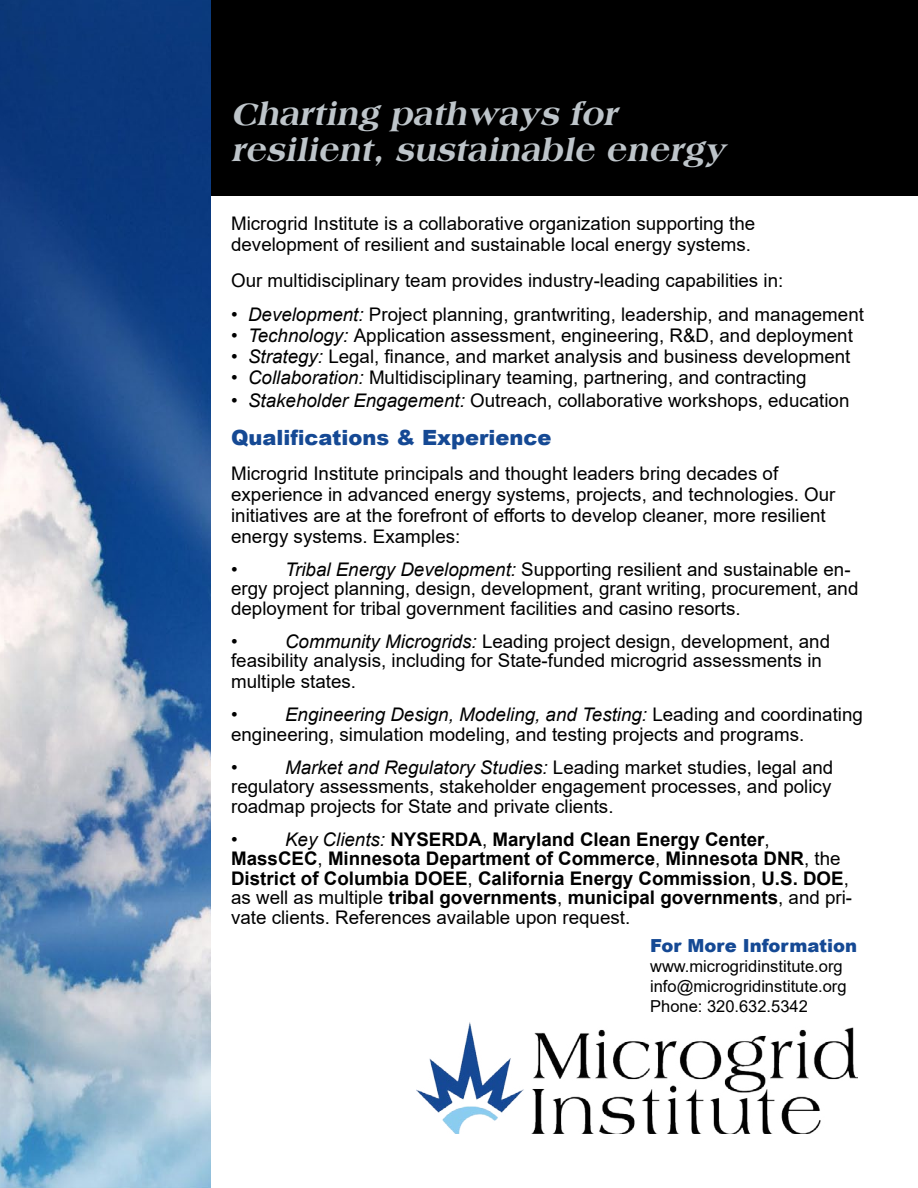
<style>
.page{position:relative;width:918px;height:1188px;background:#fff}
.page>*{position:absolute;margin:0;border:0;box-sizing:border-box;transform-origin:0 0}
.t1{font:italic 800 33px/36px "Americana Std";color:#bec5ca}
.t2{font:900 21px "Arial";color:#154994}
.t3{font:18.75px/19.5px "Arial";color:#000}
.t4{font:700 18.75px/19.5px "Arial";color:#000}
.t5{font:900 18px "Arial";color:#154994}
.t6{font:16.5px/19.8px "Arial";color:#000}
.s1{font-style:italic}
.s2{font-weight:400;font-style:italic}
.s3{font-weight:400}
</style>
<div class="page">
<img style="left:0;top:0;width:212px;height:1188px">
<div style="left:212px;top:0;width:706px;height:207px;background:#000"></div>
<div style="left:212px;top:197px;width:706px;height:991px;background:#fff"></div>
<img style="left:417px;top:1022px;width:441px;height:112px">
<h1 class="t1" style="left:231px;top:96px;width:503px">Charting pathways for resilient, sustainable energy</h1>
<p class="t3" style="left:231px;top:212px;width:526px;line-height:21px">Microgrid Institute is a collaborative organization supporting the development of resilient and sustainable local energy systems.</p>
<p class="t3" style="left:231px;top:270px;width:554px">Our multidisciplinary team provides industry-leading capabilities in:</p>
<p class="t3" style="left:231px;top:305px;width:634px">• <span class="s1">Development:</span> Project planning, grantwriting, leadership, and management</p>
<p class="t3" style="left:231px;top:326px;width:623px">• <span class="s1">Technology:</span> Application assessment, engineering, R&amp;D, and deployment</p>
<p class="t3" style="left:231px;top:347px;width:621px">• <span class="s1">Strategy:</span> Legal, finance, and market analysis and business development</p>
<p class="t3" style="left:231px;top:368px;width:577px">• <span class="s1">Collaboration:</span> Multidisciplinary teaming, partnering, and contracting</p>
<p class="t3" style="left:231px;top:390px;width:620px">• <span class="s1">Stakeholder Engagement:</span> Outreach, collaborative workshops, education</p>
<p class="t2" style="left:231px;top:423px;width:322px">Qualifications &amp; Experience</p>
<p class="t3" style="left:231px;top:463px;width:606px;line-height:21px">Microgrid Institute principals and thought leaders bring decades of experience in advanced energy systems, projects, and technologies. Our initiatives are at the forefront of efforts to develop cleaner, more resilient energy systems. Examples:</p>
<p class="t3" style="left:231px;top:559px;width:8px">•</p>
<p class="t3" style="left:231px;top:559px;width:629px;text-indent:54px"><span class="s1">Tribal Energy Development:</span> Supporting resilient and sustainable en&shy;ergy project planning, design, development, grant writing, procurement, and deployment for tribal government facilities and casino resorts.</p>
<p class="t3" style="left:231px;top:631px;width:8px">•</p>
<p class="t3" style="left:231px;top:631px;width:601px;line-height:20.2px;text-indent:54px"><span class="s1">Community Microgrids:</span> Leading project design, development, and feasibility analysis, including for State-funded microgrid assessments in multiple states.</p>
<p class="t3" style="left:231px;top:705px;width:8px">•</p>
<p class="t3" style="left:231px;top:705px;width:633px;text-indent:54px"><span class="s1">Engineering Design, Modeling, and Testing:</span> Leading and coordinating engineering, simulation modeling, and testing projects and programs.</p>
<p class="t3" style="left:231px;top:757px;width:8px">•</p>
<p class="t3" style="left:231px;top:757px;width:604px;text-align:justify;text-indent:54px"><span class="s1">Market and Regulatory Studies:</span> Leading market studies, legal and regulatory assessments, stakeholder engagement processes, and policy roadmap projects for State and private clients.</p>
<p class="t3" style="left:231px;top:829px;width:8px">•</p>
<p class="t4" style="left:231px;top:830px;width:623px;text-indent:54px"><span class="s2">Key Clients:</span> NYSERDA<span class="s3">,</span> Maryland Clean Energy Center<span class="s3">, </span>MassCEC<span class="s3">,</span> Minnesota Department of Commerce<span class="s3">,</span> Minnesota DNR<span class="s3">, the </span>District of Columbia DOEE<span class="s3">,</span> California Energy Commission<span class="s3">,</span> U.S. DOE<span class="s3">, as well as multiple</span> tribal governments<span class="s3">,</span> municipal governments<span class="s3">, and pri&shy;vate clients. References available upon request.</span></p>
<p class="t5" style="left:650px;top:933px;width:208px">For More Information</p>
<p class="t6" style="left:650px;top:956px;width:198px">www.microgridinstitute.org info@microgridinstitute.org<br>Phone: 320.632.5342</p>
</div>
